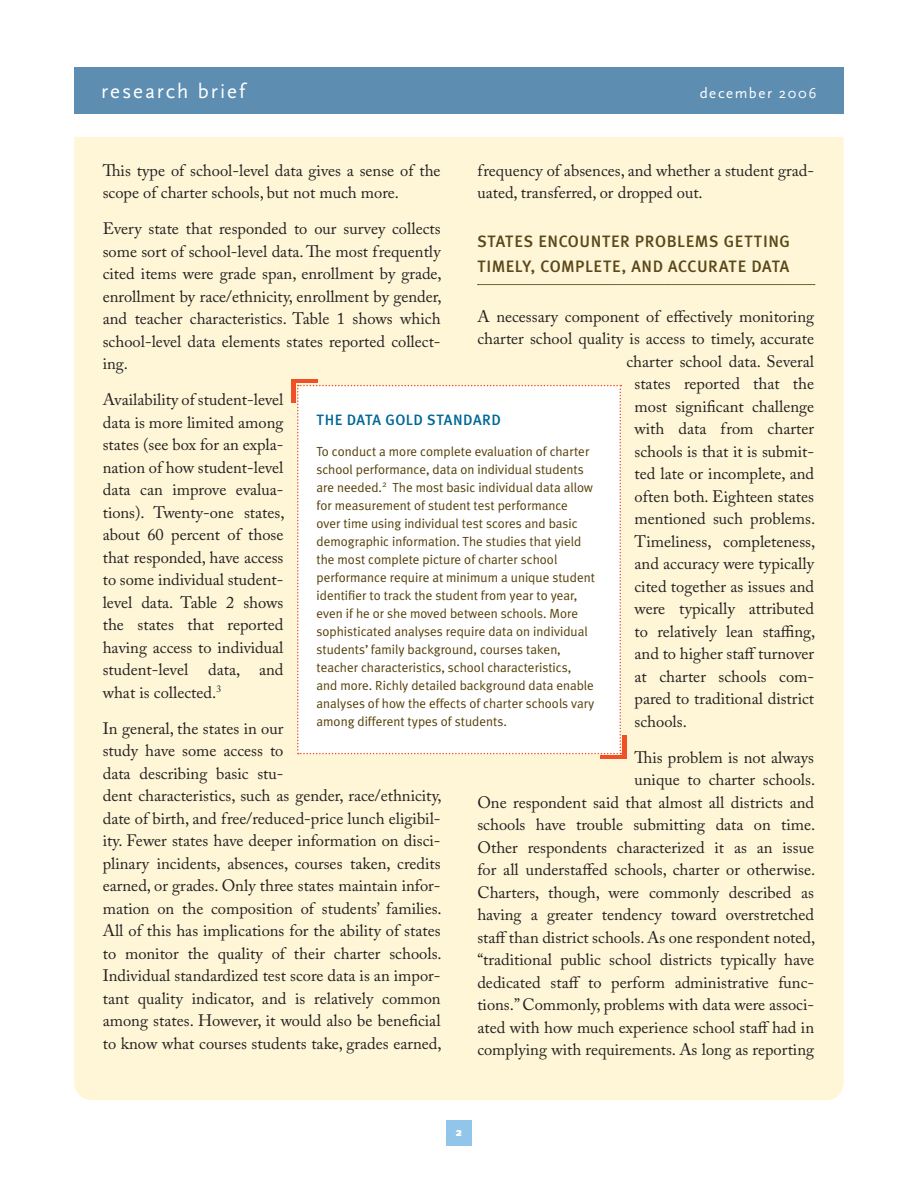
<style>
.page{position:relative;width:918px;height:1188px;background:#fff}
.page>*{position:absolute;margin:0;border:0;box-sizing:border-box;transform-origin:0 0}
.t1{font:21px "Scala Sans";letter-spacing:.095em;color:#fff}
.t2{font:16.5px/22.5px "Adobe Caslon Pro";color:#231f20}
.t3{font:500 16.5px/25.5px "Meta Plus";letter-spacing:.035em;color:#5a471a}
.t4{font:500 15px "Meta Plus";letter-spacing:.025em;color:#006996}
.t5{font:15px "Scala Sans";letter-spacing:.105em;color:#fff}
.t6{font:13.2px/18px "Meta Plus Normal";color:#563f08}
</style>
<div class="page">
<div style="left:74px;top:68px;width:770px;height:46px;background:#5d8eb2"></div>
<div style="left:446px;top:1120px;width:26px;height:26px;background:#92c5ea"></div>
<div style="left:74px;top:137px;width:770px;height:963px;background:#fef6d6"></div>
<svg style="left:478px;top:284px;width:337px;height:1px"></svg>
<hr style="left:600px;top:756px;width:26px;height:3px;background:#f05028">
<hr style="left:622px;top:735px;width:4px;height:24px;background:#f05028">
<hr style="left:292px;top:380px;width:4px;height:23px;background:#f05028">
<hr style="left:292px;top:380px;width:26px;height:3px;background:#f05028">
<svg style="left:297px;top:385px;width:324px;height:369px"></svg>
<p class="t1" style="left:101px;top:80px;width:145px">research brief</p>
<p class="t5" style="left:700px;top:85px;width:119px">december 2006</p>
<p class="t2" style="left:103px;top:159px;width:339px">This type of school-level data gives a sense of the scope of charter schools, but not much more.</p>
<p class="t2" style="left:103px;top:218px;width:341px;text-align:justify">Every state that responded to our survey collects some sort of school-level data. The most frequently cited items were grade span, enrollment by grade, enrollment by race/ethnicity, enrollment by gender, and teacher characteristics. Table 1 shows which school-level data elements states reported collect&shy;ing.</p>
<p class="t2" style="left:103px;top:389px;width:183px;text-align:justify">Availability of student-level data is more limited among states (see box for an expla&shy;nation of how student-level data can improve evalua&shy;tions). Twenty-one states, about 60 percent of those that responded, have access to some individual student&shy;level data. Table 2 shows the states that reported having access to individual student-level data, and what is collected.<sup>3</sup></p>
<p class="t2" style="left:103px;top:717px;width:341px">In general, the states in our<br>study have some access to<br>data describing basic stu-<br>dent characteristics, such as gender, race/ethnicity, date of birth, and free/reduced-price lunch eligibil&shy;ity. Fewer states have deeper information on disci&shy;plinary incidents, absences, courses taken, credits earned, or grades. Only three states maintain infor&shy;mation on the composition of students’ families.<br>All of this has implications for the ability of states to monitor the quality of their charter schools.<br>Individual standardized test score data is an impor&shy;tant quality indicator, and is relatively common among states. However, it would also be beneficial to know what courses students take, grades earned,</p>
<p class="t2" style="left:477px;top:159px;width:338px">frequency of absences, and whether a student grad&shy;uated, transferred, or dropped out.</p>
<p class="t3" style="left:477px;top:228px;width:314px">STATES ENCOUNTER PROBLEMS GETTING<br>TIMELY, COMPLETE, AND ACCURATE DATA</p>
<p class="t2" style="left:477px;top:305px;width:338px">A necessary component of effectively monitoring</p>
<p class="t2" style="left:477px;top:327px;width:338px">charter school quality is access to timely, accurate</p>
<p class="t2" style="left:626px;top:350px;width:189px">charter school data. Several</p>
<p class="t2" style="left:635px;top:372px;width:181px">states reported that the</p>
<p class="t2" style="left:635px;top:395px;width:181px">most significant challenge</p>
<p class="t2" style="left:635px;top:417px;width:181px">with data from charter</p>
<p class="t2" style="left:635px;top:440px;width:181px">schools is that it is submit-</p>
<p class="t2" style="left:635px;top:462px;width:181px">ted late or incomplete, and</p>
<p class="t2" style="left:635px;top:485px;width:181px">often both. Eighteen states</p>
<p class="t2" style="left:635px;top:507px;width:182px">mentioned such problems.</p>
<p class="t2" style="left:635px;top:530px;width:182px">Timeliness, completeness,</p>
<p class="t2" style="left:635px;top:552px;width:181px">and accuracy were typically</p>
<p class="t2" style="left:635px;top:575px;width:181px">cited together as issues and</p>
<p class="t2" style="left:635px;top:597px;width:181px">were typically attributed</p>
<p class="t2" style="left:635px;top:620px;width:182px">to relatively lean staffing,</p>
<p class="t2" style="left:635px;top:642px;width:181px">and to higher staff turnover</p>
<p class="t2" style="left:635px;top:665px;width:181px">at charter schools com-</p>
<p class="t2" style="left:635px;top:687px;width:181px">pared to traditional district</p>
<p class="t2" style="left:635px;top:710px;width:54px">schools.</p>
<p class="t2" style="left:477px;top:746px;width:339px;text-align:right">This problem is not always<br>unique to charter schools.<br>One respondent said that almost all districts and schools have trouble submitting data on time.<br>Other respondents characterized it as an issue for all understaffed schools, charter or otherwise.<br>Charters, though, were commonly described as having a greater tendency toward overstretched staff than district schools. As one respondent noted, “traditional public school districts typically have dedicated staff to perform administrative func&shy;tions.” Commonly, problems with data were associ&shy;ated with how much experience school staff had in complying with requirements. As long as reporting</p>
<p class="t4" style="left:317px;top:411px;width:186px">THE DATA GOLD STANDARD</p>
<p class="t6" style="left:317px;top:442px;width:280px">To conduct a more complete evaluation of charter school performance, data on individual students are needed.<sup>2</sup> The most basic individual data allow for measurement of student test performance over time using individual test scores and basic demographic information. The studies that yield the most complete picture of charter school performance require at minimum a unique student identifier to track the student from year to year, even if he or she moved between schools. More sophisticated analyses require data on individual students’ family background, courses taken, teacher characteristics, school characteristics, and more. Richly detailed background data enable analyses of how the effects of charter schools vary among different types of students.</p>
</div>
